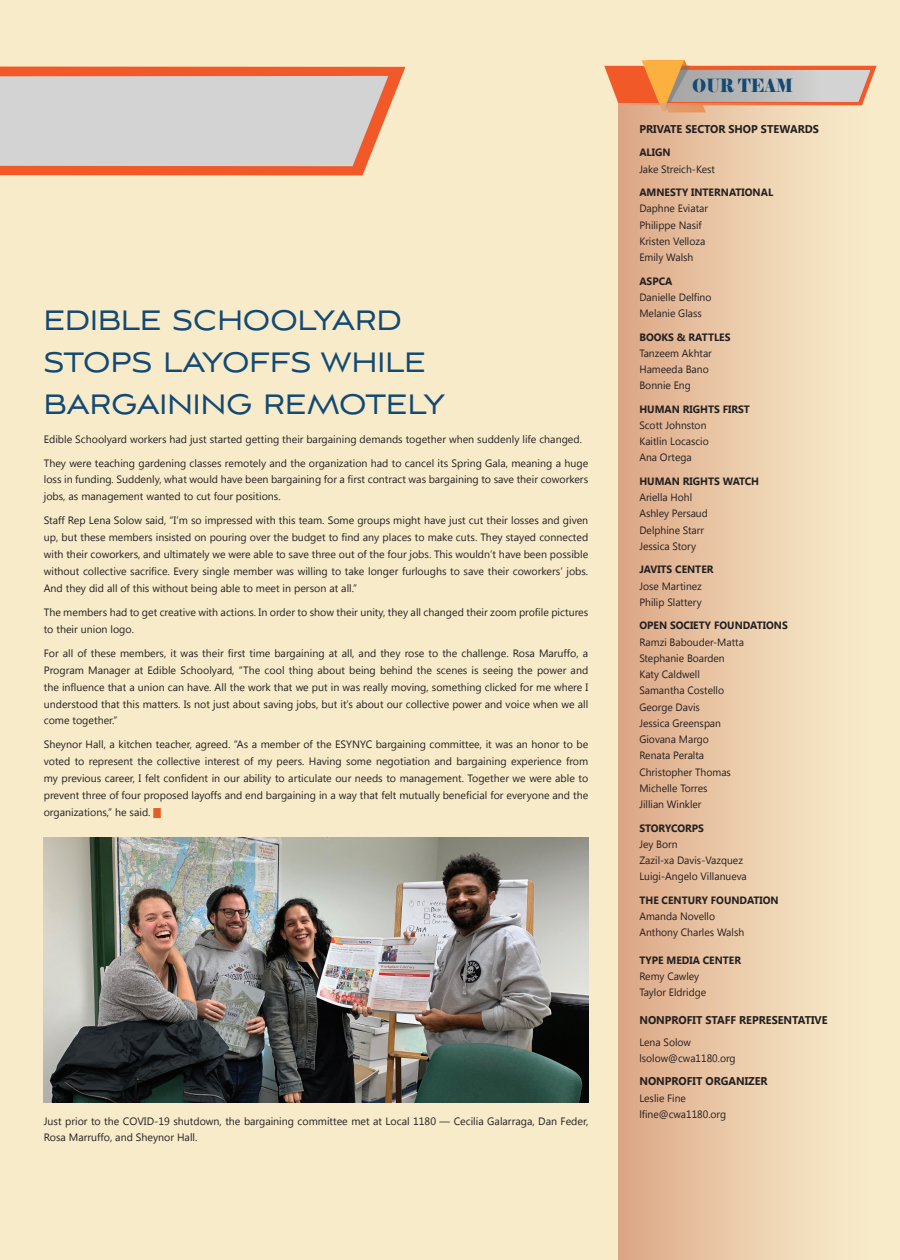
<style>
.page{position:relative;width:900px;height:1260px;background:#f8ebca}
.page>*{position:absolute;margin:0;border:0;box-sizing:border-box;transform-origin:0 0}
.t1{font:35px/42px "Aviano Sans";color:#134974;scale:.87 1}
.t2{font:18.12px "Elephant";color:#134974;scale:.87 1}
.t3{font:700 11.25px "Khmer UI";color:#231f20}
.t4{font:10.62px/16.2px "Khmer UI";color:#231f20}
.t5{font:700 10.62px "Khmer UI";color:#231f20}
</style>
<div class="page">
<svg style="left:0;top:67px;width:405px;height:108px;background:#dbbdb2"></svg>
<img style="left:44px;top:838px;width:544px;height:264px">
<svg style="left:604px;top:60px;width:273px;height:52px"></svg>
<div style="left:619px;top:103px;width:250px;height:1157px;background:linear-gradient(to right,#dda887,#f9efce)"></div>
<h1 class="t1" style="left:44px;top:300px;width:463px">EDIBLE SCHOOLYARD<br>STOPS LAYOFFS WHILE<br>BARGAINING REMOTELY</h1>
<p class="t4" style="left:44px;top:431px;width:540px">Edible Schoolyard workers had just started getting their bargaining demands together when suddenly life changed.</p>
<p class="t4" style="left:44px;top:454px;width:546px;line-height:16.9px;text-align:justify">They were teaching gardening classes remotely and the organization had to cancel its Spring Gala, meaning a huge loss in funding. Suddenly, what would have been bargaining for a first contract was bargaining to save their coworkers jobs, as management wanted to cut four positions.</p>
<p class="t4" style="left:44px;top:512px;width:546px;line-height:16.9px;text-align:justify">Staff Rep Lena Solow said, “I’m so impressed with this team. Some groups might have just cut their losses and given up, but these members insisted on pouring over the budget to find any places to make cuts. They stayed connected with their coworkers, and ultimately we were able to save three out of the four jobs. This wouldn’t have been possible without collective sacrifice. Every single member was willing to take longer furloughs to save their coworkers’ jobs.<br>And they did all of this without being able to meet in person at all.”</p>
<p class="t4" style="left:44px;top:604px;width:546px;line-height:16.9px">The members had to get creative with actions. In order to show their unity, they all changed their zoom profile pictures to their union logo.</p>
<p class="t4" style="left:44px;top:645px;width:546px;line-height:16.9px;text-align:justify">For all of these members, it was their first time bargaining at all, and they rose to the challenge. Rosa Maruffo, a Program Manager at Edible Schoolyard, “The cool thing about being behind the scenes is seeing the power and the influence that a union can have. All the work that we put in was really moving, something clicked for me where I understood that this matters. Is not just about saving jobs, but it’s about our collective power and voice when we all come together.”</p>
<p class="t4" style="left:44px;top:736px;width:546px;line-height:16.9px;text-align:justify">Sheynor Hall, a kitchen teacher, agreed. “As a member of the ESYNYC bargaining committee, it was an honor to be voted to represent the collective interest of my peers. Having some negotiation and bargaining experience from my previous career, I felt confident in our ability to articulate our needs to management. Together we were able to prevent three of four proposed layoffs and end bargaining in a way that felt mutually beneficial for everyone and the organizations,” he said.</p>
<p class="t4" style="left:44px;top:1112px;width:546px;line-height:16.9px">Just prior to the COVID-19 shutdown, the bargaining committee met at Local 1180 — Cecilia Galarraga, Dan Feder,<br>Rosa Marruffo, and Sheynor Hall.</p>
<h2 class="t2" style="left:692px;top:74px;width:118px">OUR TEAM</h2>
<p class="t3" style="left:639px;top:123px;width:181px">PRIVATE SECTOR SHOP STEWARDS</p>
<p class="t5" style="left:639px;top:147px;width:33px">ALIGN</p>
<p class="t4" style="left:639px;top:161px;width:77px">Jake Streich-Kest</p>
<p class="t5" style="left:639px;top:186px;width:135px">AMNESTY INTERNATIONAL</p>
<p class="t4" style="left:639px;top:201px;width:70px">Daphne Eviatar<br>Philippe Nasif<br>Kristen Velloza<br>Emily Walsh</p>
<p class="t5" style="left:639px;top:275px;width:35px">ASPCA</p>
<p class="t4" style="left:639px;top:289px;width:74px">Danielle Delfino<br>Melanie Glass</p>
<p class="t5" style="left:639px;top:331px;width:93px">BOOKS &amp; RATTLES</p>
<p class="t4" style="left:639px;top:345px;width:74px">Tanzeem Akhtar<br>Hameeda Bano<br>Bonnie Eng</p>
<p class="t5" style="left:639px;top:403px;width:112px">HUMAN RIGHTS FIRST</p>
<p class="t4" style="left:639px;top:417px;width:71px">Scott Johnston<br>Kaitlin Locascio<br>Ana Ortega</p>
<p class="t5" style="left:639px;top:475px;width:121px">HUMAN RIGHTS WATCH</p>
<p class="t4" style="left:639px;top:489px;width:70px">Ariella Hohl<br>Ashley Persaud<br>Delphine Starr<br>Jessica Story</p>
<p class="t5" style="left:639px;top:564px;width:76px">JAVITS CENTER</p>
<p class="t4" style="left:639px;top:578px;width:64px">Jose Martinez<br>Philip Slattery</p>
<p class="t5" style="left:639px;top:619px;width:150px">OPEN SOCIETY FOUNDATIONS</p>
<p class="t4" style="left:639px;top:634px;width:106px">Ramzi Babouder-Matta<br>Stephanie Boarden<br>Katy Caldwell<br>Samantha Costello<br>George Davis<br>Jessica Greenspan<br>Giovana Margo<br>Renata Peralta<br>Christopher Thomas<br>Michelle Torres<br>Jillian Winkler</p>
<p class="t5" style="left:639px;top:822px;width:66px">STORYCORPS</p>
<p class="t4" style="left:639px;top:836px;width:109px">Jey Born<br>Zazil-xa Davis-Vazquez<br>Luigi-Angelo Villanueva</p>
<p class="t5" style="left:639px;top:894px;width:141px">THE CENTURY FOUNDATION</p>
<p class="t4" style="left:639px;top:908px;width:106px">Amanda Novello<br>Anthony Charles Walsh</p>
<p class="t5" style="left:639px;top:954px;width:103px">TYPE MEDIA CENTER</p>
<p class="t4" style="left:639px;top:968px;width:68px">Remy Cawley<br>Taylor Eldridge</p>
<p class="t3" style="left:639px;top:1013px;width:190px">NONPROFIT STAFF REPRESENTATIVE</p>
<p class="t4" style="left:639px;top:1034px;width:98px">Lena Solow lsolow@cwa1180.org</p>
<p class="t3" style="left:639px;top:1075px;width:130px">NONPROFIT ORGANIZER</p>
<p class="t4" style="left:639px;top:1090px;width:88px">Leslie Fine lfine@cwa1180.org</p>
</div>
